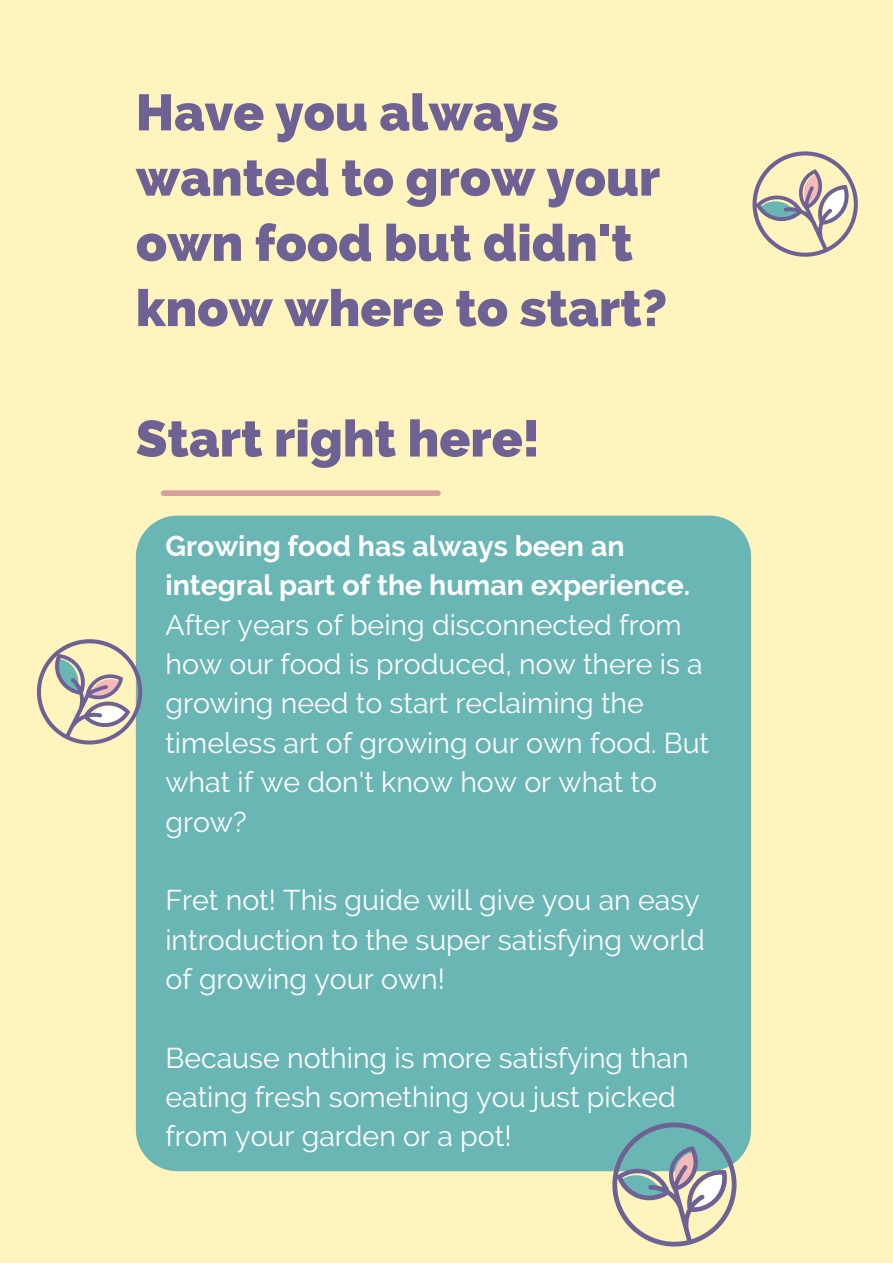
<style>
.page{position:relative;width:893px;height:1264px;background:#fff}
.page>*{position:absolute;margin:0;border:0;box-sizing:border-box;transform-origin:0 0}
.t1{font:800 51px/65.2px "Raleway";color:#6e6295}
.t2{font:28.5px/39.3px "Raleway";color:#fff}
.t3{font:700 28.5px/39.3px "Raleway";color:#fff}
</style>
<div class="page">
<div style="left:0;top:0;width:892px;height:1262px;background:#fff4bd"></div>
<div style="left:136px;top:515px;width:615px;height:656px;background:#6ab6b4"></div>
<div style="left:163px;top:490px;width:275px;height:6px;background:#d79e9d"></div>
<svg style="left:752px;top:151px;width:106px;height:106px"></svg>
<svg style="left:37px;top:619px;width:124px;height:144px"></svg>
<svg style="left:596px;top:1106px;width:155px;height:141px"></svg>
<h1 class="t1" style="left:136px;top:80px;width:533px">Have you always wanted to grow your own food but didn't know where to start?</h1>
<h1 class="t1" style="left:136px;top:406px;width:405px">Start right here!</h1>
<p class="t3" style="left:165px;top:526px;width:526px">Growing food has always been an integral part of the human experience.</p>
<p class="t2" style="left:165px;top:605px;width:545px">After years of being disconnected from how our food is produced, now there is a growing need to start reclaiming the timeless art of growing our own food. But what if we don't know how or what to grow?</p>
<p class="t2" style="left:165px;top:880px;width:541px">Fret not! This guide will give you an easy introduction to the super satisfying world of growing your own!</p>
<p class="t2" style="left:165px;top:1037px;width:525px">Because nothing is more satisfying than eating fresh something you just picked from your garden or a pot!</p>
</div>
